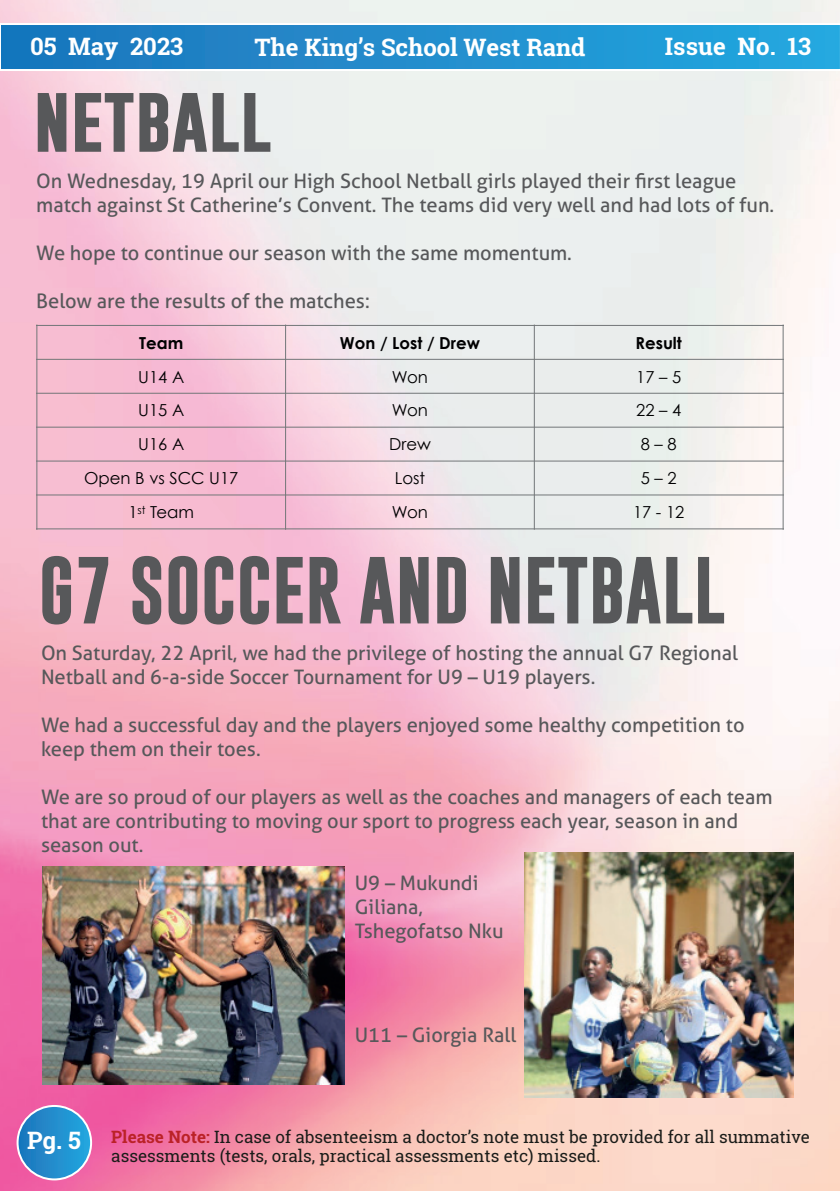
<style>
.page{position:relative;width:840px;height:1191px;background:#fff}
.page>*{position:absolute;margin:0;border:0;box-sizing:border-box;transform-origin:0 0}
.t1{font:700 68px "Gobold";color:#57585a}
.t2{font:700 24px "Roboto Slab";color:#fff}
.t3{font:20px/24px "Aller";color:#57585a}
.t4{font:17px/18.4px "Roboto Slab";color:#1a1c19}
.t5{font:16.6px "Century Gothic";color:#000001}
.t6{font:700 16.6px "Century Gothic";color:#000001}
.s1{font-weight:700;color:#bb2227}
</style>
<div class="page">
<img style="left:0;top:0;width:839px;height:1191px">
<svg style="left:0;top:23px;width:839px;height:48px;background:#3297d1"></svg>
<svg style="left:18px;top:1106px;width:73px;height:73px;background:#2790ce"></svg>
<div style="left:17px;top:1105px;width:75px;height:75px;border:2px solid #fff;border-radius:50%"></div>
<hr style="left:285px;top:324px;width:1px;height:206px;background:#727678">
<hr style="left:533px;top:324px;width:1px;height:206px;background:#727678">
<hr style="left:36px;top:359px;width:747px;height:1px;background:#727678">
<hr style="left:36px;top:393px;width:747px;height:1px;background:#727678">
<hr style="left:36px;top:427px;width:747px;height:1px;background:#727678">
<hr style="left:36px;top:460px;width:747px;height:1px;background:#727678">
<hr style="left:36px;top:494px;width:747px;height:1px;background:#727678">
<hr style="left:36px;top:324px;width:1px;height:206px;background:#727678">
<hr style="left:782px;top:324px;width:1px;height:206px;background:#727678">
<hr style="left:36px;top:325px;width:747px;height:1px;background:#727678">
<hr style="left:36px;top:528px;width:747px;height:1px;background:#727678">
<img style="left:42px;top:866px;width:302px;height:218px">
<img style="left:524px;top:852px;width:269px;height:245px">
<p class="t2" style="left:30px;top:30px;width:155px">05 May 2023</p>
<p class="t2" style="left:254px;top:31px;width:332px">The King’s School West Rand</p>
<p class="t2" style="left:664px;top:30px;width:148px">Issue No. 13</p>
<h1 class="t1" style="left:33px;top:74px;width:240px">netball</h1>
<p class="t3" style="left:36px;top:168px;width:739px">On Wednesday, 19 April our High School Netball girls played their first league match against St Catherine’s Convent. The teams did very well and had lots of fun.</p>
<p class="t3" style="left:36px;top:240px;width:537px">We hope to continue our season with the same momentum.</p>
<p class="t3" style="left:36px;top:288px;width:335px">Below are the results of the matches:</p>
<p class="t6" style="left:139px;top:330px;width:45px">Team</p>
<p class="t6" style="left:340px;top:330px;width:141px">Won / Lost / Drew</p>
<p class="t6" style="left:635px;top:330px;width:48px">Result</p>
<p class="t5" style="left:138px;top:366px;width:47px">U14 A</p>
<p class="t5" style="left:392px;top:366px;width:38px">Won</p>
<p class="t5" style="left:636px;top:366px;width:46px">17 – 5</p>
<p class="t5" style="left:138px;top:400px;width:47px">U15 A</p>
<p class="t5" style="left:392px;top:400px;width:38px">Won</p>
<p class="t5" style="left:636px;top:400px;width:46px">22 – 4</p>
<p class="t5" style="left:138px;top:434px;width:47px">U16 A</p>
<p class="t5" style="left:389px;top:434px;width:43px">Drew</p>
<p class="t5" style="left:640px;top:434px;width:37px">8 – 8</p>
<p class="t5" style="left:84px;top:468px;width:156px">Open B vs SCC U17</p>
<p class="t5" style="left:394px;top:468px;width:32px">Lost</p>
<p class="t5" style="left:640px;top:468px;width:37px">5 – 2</p>
<p class="t5" style="left:128px;top:502px;width:67px">1<sup>st</sup> Team</p>
<p class="t5" style="left:391px;top:502px;width:38px">Won</p>
<p class="t5" style="left:632px;top:502px;width:53px">17 - 12</p>
<h1 class="t1" style="left:39px;top:546px;width:687px">G7 SOCCER AND NETBALL</h1>
<p class="t3" style="left:41px;top:641px;width:698px">On Saturday, 22 April, we had the privilege of hosting the annual G7 Regional<br>Netball and 6-a-side Soccer Tournament for U9 – U19 players.</p>
<p class="t3" style="left:41px;top:713px;width:704px">We had a successful day and the players enjoyed some healthy competition to keep them on their toes.</p>
<p class="t3" style="left:41px;top:785px;width:732px">We are so proud of our players as well as the coaches and managers of each team that are contributing to moving our sport to progress each year, season in and season out.</p>
<p class="t3" style="left:354px;top:870px;width:150px">U9 – Mukundi<br>Giliana,<br>Tshegofatso Nku</p>
<p class="t3" style="left:354px;top:1022px;width:163px">U11 – Giorgia Rall</p>
<p class="t2" style="left:27px;top:1124px;width:55px">Pg. 5</p>
<p class="t4" style="left:111px;top:1127px;width:699px"><span class="s1">Please Note:</span> In case of absenteeism a doctor’s note must be provided for all summative assessments (tests, orals, practical assessments etc) missed.</p>
</div>
